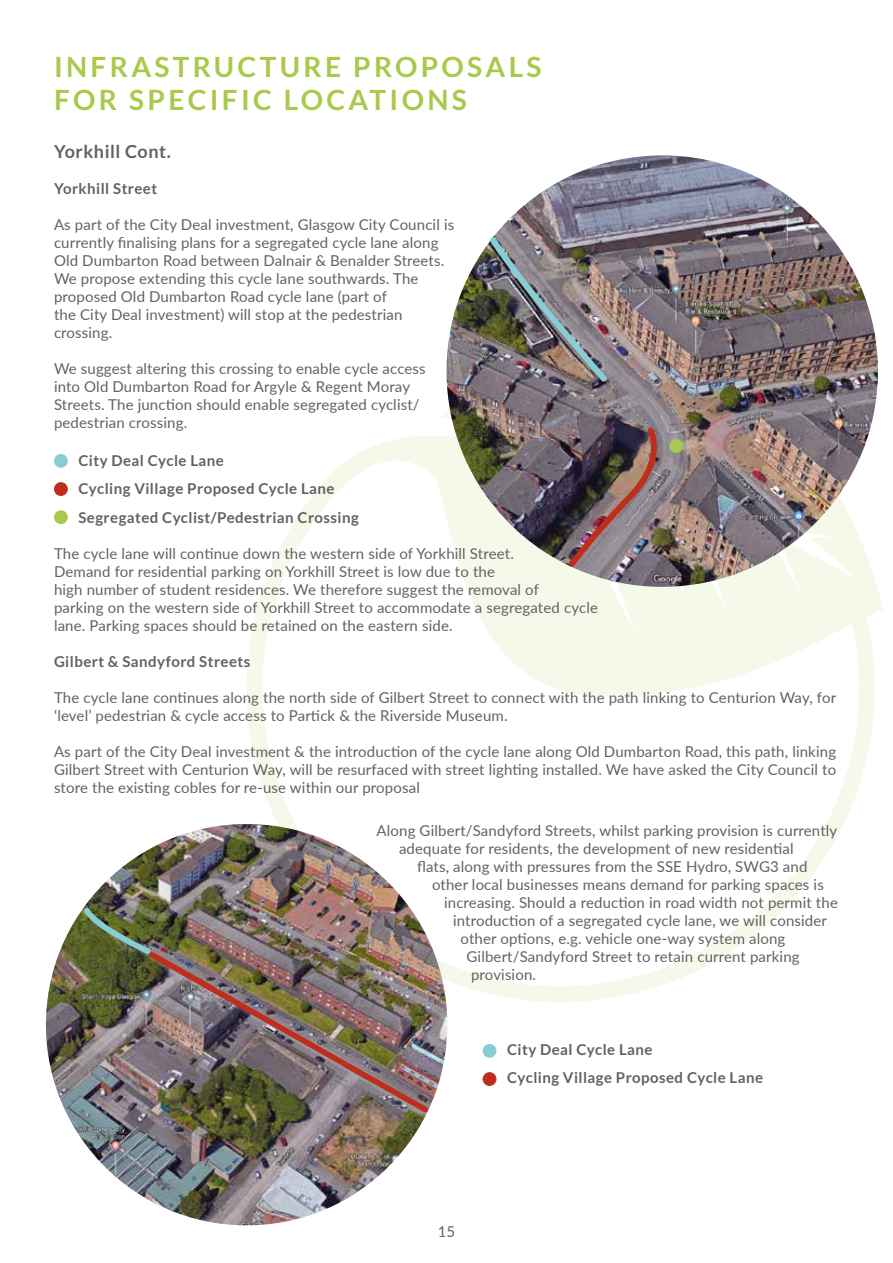
<style>
.page{position:relative;width:893px;height:1263px;background:#fff}
.page>*{position:absolute;margin:0;border:0;box-sizing:border-box;transform-origin:0 0}
.t1{font:700 27.9px/33.9px "Lato";letter-spacing:.12em;color:#a9c94a}
.t2{font:700 18px "Lato";letter-spacing:.03em;color:#626261}
.t3{font:15px/18px "Lato";letter-spacing:.01em;color:#626261}
.t4{font:700 15px "Lato";letter-spacing:.03em;color:#626261}
</style>
<div class="page">
<svg style="left:247px;top:352px;width:636px;height:651px"></svg>
<img style="left:446px;top:155px;width:432px;height:432px;border-radius:216px">
<img style="left:46px;top:824px;width:401px;height:401px;border-radius:201px">
<img style="left:485px;top:232px;width:125px;height:152px">
<img style="left:566px;top:425px;width:100px;height:145px">
<div style="left:54px;top:454px;width:14px;height:14px;background:#88cdd1;border-radius:50%"></div>
<div style="left:483px;top:1044px;width:13px;height:14px;background:#88cdd1;border-radius:50%"></div>
<div style="left:54px;top:482px;width:14px;height:14px;background:#be2e1d;border-radius:50%"></div>
<div style="left:483px;top:1072px;width:13px;height:14px;background:#be2e1d;border-radius:50%"></div>
<div style="left:669px;top:439px;width:14px;height:14px;background:#a9c94a;border-radius:50%"></div>
<div style="left:54px;top:510px;width:14px;height:14px;background:#a9c94a;border-radius:50%"></div>
<img style="left:143px;top:946px;width:290px;height:171px">
<img style="left:79px;top:903px;width:75px;height:54px">
<h1 class="t1" style="left:54px;top:49px;width:489px">INFRASTRUCTURE PROPOSALS<br>FOR SPECIFIC LOCATIONS</h1>
<p class="t2" style="left:54px;top:141px;width:118px">Yorkhill Cont.</p>
<p class="t4" style="left:54px;top:180px;width:105px">Yorkhill Street</p>
<p class="t3" style="left:54px;top:215px;width:402px">As part of the City Deal investment, Glasgow City Council is currently finalising plans for a segregated cycle lane along Old Dumbarton Road between Dalnair &amp; Benalder Streets.<br>We propose extending this cycle lane southwards. The proposed Old Dumbarton Road cycle lane (part of<br>the City Deal investment) will stop at the pedestrian crossing.</p>
<p class="t3" style="left:54px;top:359px;width:373px">We suggest altering this crossing to enable cycle access into Old Dumbarton Road for Argyle &amp; Regent Moray Streets. The junction should enable segregated cyclist/ pedestrian crossing.</p>
<p class="t4" style="left:78px;top:452px;width:147px">City Deal Cycle Lane</p>
<p class="t4" style="left:78px;top:480px;width:257px">Cycling Village Proposed Cycle Lane</p>
<p class="t4" style="left:78px;top:509px;width:282px">Segregated Cyclist/Pedestrian Crossing</p>
<p class="t3" style="left:54px;top:544px;width:545px">The cycle lane will continue down the western side of Yorkhill Street.<br>Demand for residential parking on Yorkhill Street is low due to the<br>high number of student residences. We therefore suggest the removal of<br>parking on the western side of Yorkhill Street to accommodate a segregated cycle lane. Parking spaces should be retained on the eastern side.</p>
<p class="t4" style="left:54px;top:653px;width:198px">Gilbert &amp; Sandyford Streets</p>
<p class="t3" style="left:54px;top:688px;width:784px">The cycle lane continues along the north side of Gilbert Street to connect with the path linking to Centurion Way, for ‘level’ pedestrian &amp; cycle access to Partick &amp; the Riverside Museum.</p>
<p class="t3" style="left:54px;top:742px;width:784px;text-align:justify">As part of the City Deal investment &amp; the introduction of the cycle lane along Old Dumbarton Road, this path, linking Gilbert Street with Centurion Way, will be resurfaced with street lighting installed. We have asked the City Council to store the existing cobles for re-use within our proposal</p>
<p class="t3" style="left:377px;top:821px;width:462px">Along Gilbert/Sandyford Streets, whilst parking provision is currently</p>
<p class="t3" style="left:399px;top:839px;width:396px">adequate for residents, the development of new residential</p>
<p class="t3" style="left:417px;top:857px;width:392px">flats, along with pressures from the SSE Hydro, SWG3 and</p>
<p class="t3" style="left:432px;top:875px;width:393px">other local businesses means demand for parking spaces is</p>
<p class="t3" style="left:444px;top:893px;width:395px">increasing. Should a reduction in road width not permit the</p>
<p class="t3" style="left:453px;top:911px;width:375px">introduction of a segregated cycle lane, we will consider</p>
<p class="t3" style="left:461px;top:929px;width:326px">other options, e.g. vehicle one-way system along</p>
<p class="t3" style="left:467px;top:947px;width:335px">Gilbert/Sandyford Street to retain current parking</p>
<p class="t3" style="left:471px;top:965px;width:67px">provision.</p>
<p class="t4" style="left:507px;top:1041px;width:147px">City Deal Cycle Lane</p>
<p class="t4" style="left:507px;top:1069px;width:257px">Cycling Village Proposed Cycle Lane</p>
<p class="t3" style="left:438px;top:1222px;width:19px">15</p>
</div>
